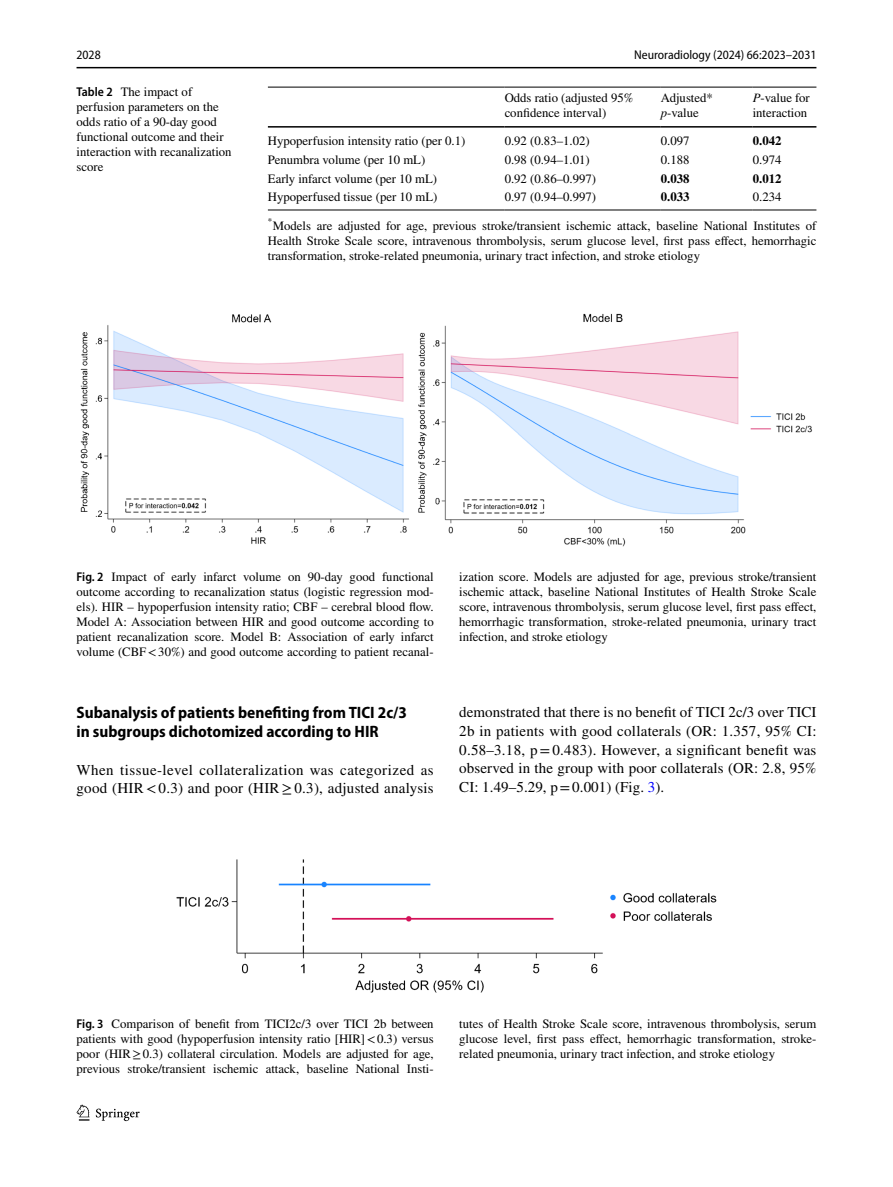
<style>
.page{position:relative;width:893px;height:1187px;background:#fff}
.page>*{position:absolute;margin:0;border:0;box-sizing:border-box;transform-origin:0 0}
.t1{font:700 semi-condensed 16.5px/18.8px "Myriad Pro";color:#000}
.t2{font:15px/18.8px "STIX";letter-spacing:.015em;color:#000}
.t3{font:12.75px/15px "STIX";color:#000;text-align:justify}
.t4{font:semi-condensed 12.75px "Myriad Pro";color:#000}
.t5{font:700 12.75px "STIX";color:#000}
.s1{font-family:"Myriad Pro";font-weight:600;font-stretch:semi-condensed}
.s2{font-style:italic}
.s3{color:#00f}
</style>
<div class="page">
<hr style="left:77px;top:67px;width:739px;height:1px;background:#000">
<svg style="left:77px;top:1104px;width:12px;height:16px"></svg>
<svg style="left:96px;top:1108px;width:44px;height:12px"></svg>
<hr style="left:268px;top:87px;width:237px;height:1px;background:#000">
<hr style="left:268px;top:126px;width:237px;height:2px;background:#000">
<hr style="left:505px;top:87px;width:156px;height:1px;background:#000">
<hr style="left:505px;top:126px;width:156px;height:2px;background:#000">
<hr style="left:661px;top:87px;width:92px;height:1px;background:#000">
<hr style="left:661px;top:126px;width:92px;height:2px;background:#000">
<hr style="left:753px;top:87px;width:63px;height:1px;background:#000">
<hr style="left:753px;top:126px;width:63px;height:2px;background:#000">
<hr style="left:268px;top:209px;width:237px;height:1px;background:#000">
<hr style="left:505px;top:209px;width:156px;height:1px;background:#000">
<hr style="left:661px;top:209px;width:92px;height:1px;background:#000">
<hr style="left:753px;top:209px;width:63px;height:1px;background:#000">
<img style="left:81px;top:313px;width:731px;height:233px">
<img style="left:176px;top:859px;width:540px;height:133px">
<p class="t4" style="left:77px;top:48px;width:26px">2028</p>
<p class="t4" style="left:634px;top:48px;width:184px">Neuroradiology (2024) 66:2023–2031</p>
<p class="t3" style="left:77px;top:85px;width:157px;text-align:left"><span class="s1">Table 2</span> The impact of perfusion parameters on the odds ratio of a 90-day good functional outcome and their interaction with recanalization score</p>
<p class="t3" style="left:505px;top:91px;width:130px">Odds ratio (adjusted 95% confidence interval)</p>
<p class="t3" style="left:661px;top:91px;width:54px">Adjusted* <span class="s2">p</span>-value</p>
<p class="t3" style="left:753px;top:91px;width:59px"><span class="s2">P</span>-value for interaction</p>
<p class="t3" style="left:268px;top:134px;width:199px">Hypoperfusion intensity ratio (per 0.1)</p>
<p class="t3" style="left:505px;top:134px;width:86px">0.92 (0.83–1.02)</p>
<p class="t3" style="left:661px;top:134px;width:30px">0.097</p>
<p class="t5" style="left:753px;top:133px;width:30px">0.042</p>
<p class="t3" style="left:268px;top:153px;width:159px">Penumbra volume (per 10 mL)</p>
<p class="t3" style="left:505px;top:153px;width:86px">0.98 (0.94–1.01)</p>
<p class="t3" style="left:661px;top:153px;width:30px">0.188</p>
<p class="t3" style="left:753px;top:153px;width:30px">0.974</p>
<p class="t3" style="left:268px;top:172px;width:171px">Early infarct volume (per 10 mL)</p>
<p class="t3" style="left:505px;top:172px;width:93px">0.92 (0.86–0.997)</p>
<p class="t5" style="left:661px;top:171px;width:30px">0.038</p>
<p class="t5" style="left:753px;top:171px;width:30px">0.012</p>
<p class="t3" style="left:268px;top:190px;width:171px">Hypoperfused tissue (per 10 mL)</p>
<p class="t3" style="left:505px;top:190px;width:93px">0.97 (0.94–0.997)</p>
<p class="t5" style="left:661px;top:189px;width:30px">0.033</p>
<p class="t3" style="left:753px;top:190px;width:30px">0.234</p>
<p class="t3" style="left:268px;top:219px;width:550px"><sup>*</sup>Models are adjusted for age, previous stroke/transient ischemic attack, baseline National Institutes of Health Stroke Scale score, intravenous thrombolysis, serum glucose level, first pass effect, hemorrhagic transformation, stroke-related pneumonia, urinary tract infection, and stroke etiology</p>
<p class="t3" style="left:77px;top:570px;width:359px"><span class="s1">Fig. 2</span> Impact of early infarct volume on 90-day good functional outcome according to recanalization status (logistic regression mod&shy;els). HIR – hypoperfusion intensity ratio; CBF – cerebral blood flow.<br>Model A: Association between HIR and good outcome according to patient recanalization score. Model B: Association of early infarct volume (CBF&lt;30%) and good outcome according to patient recanal-</p>
<p class="t3" style="left:459px;top:570px;width:359px">ization score. Models are adjusted for age, previous stroke/transient ischemic attack, baseline National Institutes of Health Stroke Scale score, intravenous thrombolysis, serum glucose level, first pass effect, hemorrhagic transformation, stroke-related pneumonia, urinary tract infection, and stroke etiology</p>
<p class="t1" style="left:77px;top:703px;width:332px">Subanalysis of patients benefiting from TICI 2c/3 in subgroups dichotomized according to HIR</p>
<p class="t2" style="left:77px;top:761px;width:359px">When tissue-level collateralization was categorized as good (HIR&lt;0.3) and poor (HIR≥0.3), adjusted analysis</p>
<p class="t2" style="left:459px;top:703px;width:359px;text-align:justify">demonstrated that there is no benefit of TICI 2c/3 over TICI 2b in patients with good collaterals (OR: 1.357, 95% CI:<br>0.58–3.18, p=0.483). However, a significant benefit was observed in the group with poor collaterals (OR: 2.8, 95% CI: 1.49–5.29, p=0.001) (Fig. <span class="s3">3</span>).</p>
<p class="t3" style="left:77px;top:1016px;width:359px"><span class="s1">Fig. 3</span> Comparison of benefit from TICI2c/3 over TICI 2b between patients with good (hypoperfusion intensity ratio [HIR]&lt;0.3) versus poor (HIR≥0.3) collateral circulation. Models are adjusted for age, previous stroke/transient ischemic attack, baseline National Insti-</p>
<p class="t3" style="left:459px;top:1016px;width:359px">tutes of Health Stroke Scale score, intravenous thrombolysis, serum glucose level, first pass effect, hemorrhagic transformation, stroke&shy;related pneumonia, urinary tract infection, and stroke etiology</p>
</div>
